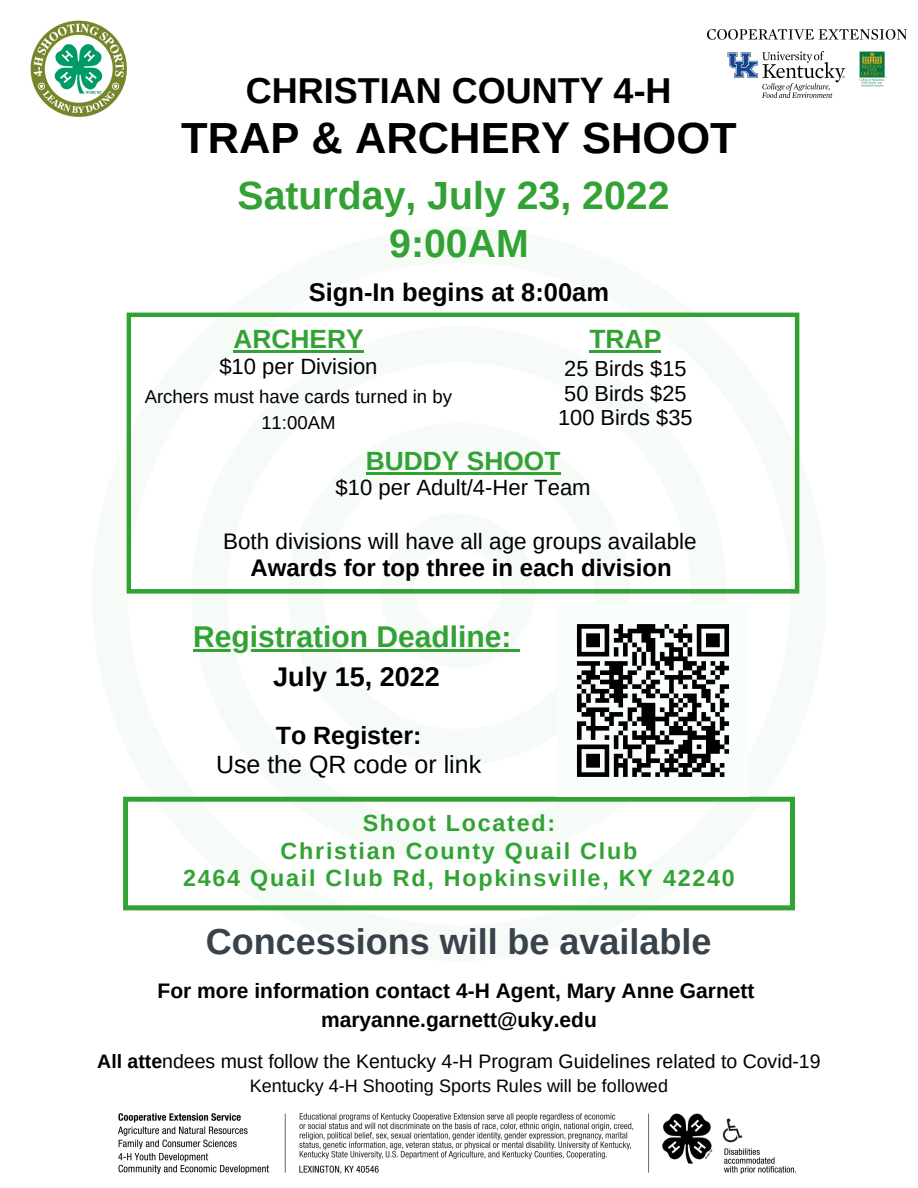
<style>
.page{position:relative;width:918px;height:1188px;background:#fff}
.page>*{position:absolute;margin:0;border:0;box-sizing:border-box;transform-origin:0 0}
.t1{font:700 43.5px "Arimo";color:#000}
.t2{font:700 39.3px "Arimo";color:#32a234}
.t3{font:700 36px "Arimo";color:#37424a}
.t4{font:700 36px "Arimo";color:#000}
.t5{font:700 30px "Arimo";color:#32a234}
.t6{font:700 27px "Arimo";color:#000}
.t7{font:700 26.4px "Arimo";color:#32a234}
.t8{font:700 25.5px "Arimo";color:#000}
.t9{font:25.05px "Arimo";color:#000}
.t10{font:700 25.05px "Arimo";color:#000}
.t11{font:700 24px "Arimo";color:#000}
.t12{font:700 23.25px "Arimo";letter-spacing:.075em;color:#32a234}
.t13{font:22.5px "Arimo";color:#000}
.t14{font:22.05px "Arimo";color:#000}
.t15{font:21.75px "Arimo";color:#000}
.t16{font:700 21px "Arimo";color:#000}
.t17{font:19.5px "Arimo";color:#000}
.t18{font:18.6px/25.8px "Arimo";color:#000;text-align:center}
.t19{font:18px "Arimo";color:#000}
.s1{font-weight:700}
</style>
<div class="page">
<img style="left:31px;top:21px;width:95px;height:95px">
<img style="left:708px;top:30px;width:198px;height:67px">
<img style="left:118px;top:1113px;width:676px;height:61px">
<svg style="left:123px;top:797px;width:672px;height:113px"></svg>
<svg style="left:127px;top:313px;width:672px;height:281px"></svg>
<hr style="left:233px;top:351px;width:131px;height:2px;background:#32a234">
<hr style="left:589px;top:350px;width:72px;height:2px;background:#32a234">
<hr style="left:366px;top:472px;width:194px;height:2px;background:#32a234">
<img style="left:576px;top:624px;width:154px;height:153px">
<hr style="left:193px;top:649px;width:319px;height:2px;background:#32a234">
<svg style="left:378px;top:511px;width:159px;height:141px"></svg>
<p class="t4" style="left:246px;top:70px;width:427px">CHRISTIAN COUNTY 4-H</p>
<p class="t1" style="left:181px;top:113px;width:557px">TRAP &amp; ARCHERY SHOOT</p>
<p class="t2" style="left:238px;top:174px;width:433px">Saturday, July 23, 2022</p>
<p class="t2" style="left:389px;top:222px;width:141px">9:00AM</p>
<p class="t8" style="left:309px;top:278px;width:302px">Sign-In begins at 8:00am</p>
<p class="t7" style="left:233px;top:325px;width:132px">ARCHERY</p>
<p class="t14" style="left:219px;top:354px;width:160px">$10 per Division</p>
<p class="t18" style="left:145px;top:384px;width:309px">Archers must have cards turned in by<br>11:00AM</p>
<p class="t7" style="left:589px;top:324px;width:73px">TRAP</p>
<p class="t15" style="left:564px;top:356px;width:124px">25 Birds $15</p>
<p class="t15" style="left:564px;top:381px;width:124px">50 Birds $25</p>
<p class="t15" style="left:558px;top:406px;width:136px">100 Birds $35</p>
<p class="t7" style="left:366px;top:446px;width:196px">BUDDY SHOOT</p>
<p class="t14" style="left:336px;top:476px;width:257px">$10 per Adult/4-Her Team</p>
<p class="t13" style="left:223px;top:529px;width:475px">Both divisions will have all age groups available</p>
<p class="t11" style="left:250px;top:554px;width:423px">Awards for top three in each division</p>
<p class="t5" style="left:193px;top:620px;width:320px">Registration Deadline:</p>
<p class="t6" style="left:273px;top:662px;width:168px">July 15, 2022</p>
<p class="t10" style="left:276px;top:721px;width:147px">To Register:</p>
<p class="t9" style="left:216px;top:750px;width:267px">Use the QR code or link</p>
<p class="t12" style="left:363px;top:810px;width:194px">Shoot Located:</p>
<p class="t12" style="left:281px;top:838px;width:358px">Christian County Quail Club</p>
<p class="t12" style="left:183px;top:865px;width:553px">2464 Quail Club Rd, Hopkinsville, KY 42240</p>
<p class="t3" style="left:206px;top:922px;width:507px">Concessions will be available</p>
<p class="t16" style="left:158px;top:979px;width:599px">For more information contact 4-H Agent, Mary Anne Garnett</p>
<p class="t16" style="left:321px;top:1008px;width:277px">maryanne.garnett@uky.edu</p>
<p class="t17" style="left:97px;top:1050px;width:725px"><span class="s1">All atte</span>ndees must follow the Kentucky 4-H Program Guidelines related to Covid-19</p>
<p class="t19" style="left:250px;top:1076px;width:420px">Kentucky 4-H Shooting Sports Rules will be followed</p>
</div>
